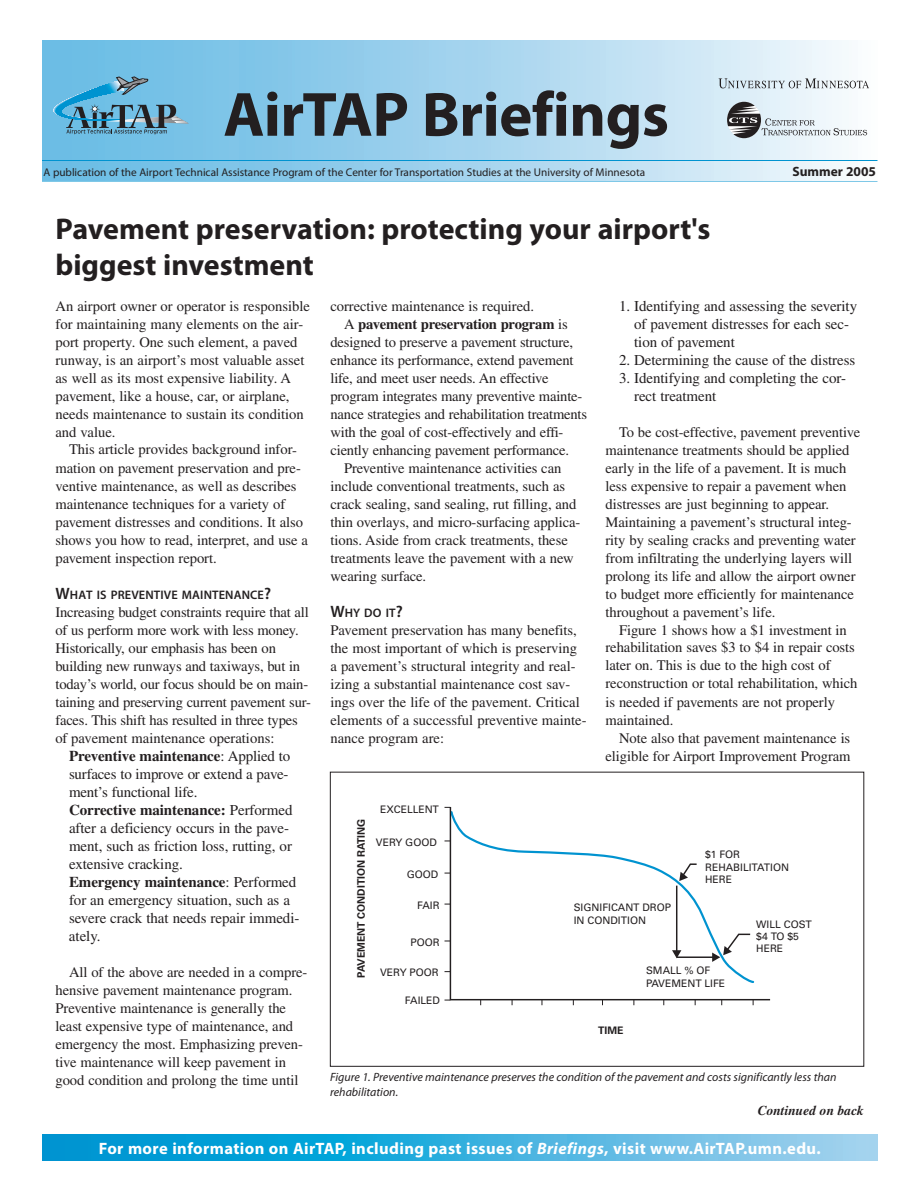
<style>
.page{position:relative;width:918px;height:1188px;background:#fff}
.page>*{position:absolute;margin:0;border:0;box-sizing:border-box;transform-origin:0 0}
.t1{font:700 63px "Myriad Pro";letter-spacing:-.01em;color:#231f20}
.t2{font:700 30px/36px "Myriad Pro";color:#231f20}
.t3{font:700 16.5px "Myriad Pro";letter-spacing:.025em;color:#fff}
.t4{font:15px/18px "Times LT Std";letter-spacing:-.005em;color:#231f20}
.t5{font:14.7px/18px "Times LT Std";letter-spacing:-.005em;color:#231f20}
.t6{font:700 14.7px "Times LT Std";letter-spacing:-.015em;color:#231f20}
.t7{font:italic 700 13.5px "Times LT Std";color:#231f20}
.t8{font:700 13.5px "Myriad Pro";color:#231f20}
.t9{font:600 12.3px "Myriad Pro";letter-spacing:.015em;color:#231f20}
.t10{font:italic 12px/15px "Myriad Pro";color:#231f20}
.t11{font:11.25px "Myriad Pro";color:#231f20}
.t12{font:10.35px/12.5px "Univers";color:#231f20}
.t13{font:700 10.35px "Univers";color:#231f20}
.s1{font-size:16.5px}
.s2{font-weight:700}
.s3{font-weight:400}
.s4{font-style:italic}
</style>
<div class="page">
<svg style="left:42px;top:180px;width:836px;height:2px;background:#93cfea"></svg>
<svg style="left:42px;top:1134px;width:836px;height:27px;background:#3bb0de"></svg>
<div style="left:42px;top:41px;width:836px;height:139px;background:linear-gradient(to right,#5eb6e2,#f1f7fc)"></div>
<svg style="left:54px;top:77px;width:135px;height:57px;background:#60a4c4"></svg>
<svg style="left:727px;top:102px;width:140px;height:36px"></svg>
<svg style="left:718px;top:78px;width:151px;height:10px"></svg>
<hr style="left:42px;top:160px;width:836px;height:1px;background:#0093d0">
<svg style="left:449px;top:806px;width:322px;height:195px"></svg>
<h1 class="t1" style="left:223px;top:79px;width:447px">AirTAP Briefings</h1>
<p class="t11" style="left:44px;top:166px;width:603px">A publication of the Airport Technical Assistance Program of the Center for Transportation Studies at the University of Minnesota</p>
<p class="t8" style="left:792px;top:164px;width:85px">Summer 2005</p>
<h2 class="t2" style="left:56px;top:211px;width:657px">Pavement preservation: protecting your airport's biggest investment</h2>
<p class="t5" style="left:55px;top:297px;width:256px">An airport owner or operator is responsible for maintaining many elements on the air&shy;port property. One such element, a paved runway, is an airport’s most valuable asset as well as its most expensive liability. A pavement, like a house, car, or airplane, needs maintenance to sustain its condition and value.</p>
<p class="t5" style="left:56px;top:441px;width:254px;text-indent:14px">This article provides background infor&shy;mation on pavement preservation and pre&shy;ventive maintenance, as well as describes maintenance techniques for a variety of pavement distresses and conditions. It also shows you how to read, interpret, and use a pavement inspection report.</p>
<p class="t9" style="left:56px;top:588px;width:217px"><span class="s1">W</span>HAT IS PREVENTIVE MAINTENANCE<span class="s1">?</span></p>
<p class="t5" style="left:55px;top:603px;width:257px">Increasing budget constraints require that all of us perform more work with less money.<br>Historically, our emphasis has been on building new runways and taxiways, but in today’s world, our focus should be on main&shy;taining and preserving current pavement sur&shy;faces. This shift has resulted in three types of pavement maintenance operations:</p>
<p class="t4" style="left:69px;top:746px;width:232px"><span class="s2">Preventive maintenance</span>: Applied to surfaces to improve or extend a pave&shy;ment’s functional life.<br><span class="s2">Corrective maintenance:</span> Performed after a deficiency occurs in the pave&shy;ment, such as friction loss, rutting, or extensive cracking.<br><span class="s2">Emergency maintenance</span>: Performed for an emergency situation, such as a severe crack that needs repair immedi&shy;ately.</p>
<p class="t5" style="left:55px;top:963px;width:253px;text-indent:14px">All of the above are needed in a compre&shy;hensive pavement maintenance program.<br>Preventive maintenance is generally the least expensive type of maintenance, and emergency the most. Emphasizing preven&shy;tive maintenance will keep pavement in good condition and prolong the time until</p>
<p class="t5" style="left:331px;top:297px;width:205px">corrective maintenance is required.</p>
<p class="t6" style="left:344px;top:315px;width:225px"><span class="s3">A</span> pavement preservation program <span class="s3">is</span></p>
<p class="t5" style="left:331px;top:333px;width:244px">designed to preserve a pavement structure,</p>
<p class="t5" style="left:331px;top:351px;width:245px">enhance its performance, extend pavement</p>
<p class="t5" style="left:331px;top:369px;width:220px">life, and meet user needs. An effective</p>
<p class="t5" style="left:331px;top:387px;width:254px">program integrates many preventive mainte-</p>
<p class="t5" style="left:331px;top:405px;width:258px">nance strategies and rehabilitation treatments</p>
<p class="t5" style="left:331px;top:423px;width:235px">with the goal of cost-effectively and effi-</p>
<p class="t5" style="left:331px;top:441px;width:240px">ciently enhancing pavement performance.</p>
<p class="t5" style="left:344px;top:459px;width:219px">Preventive maintenance activities can</p>
<p class="t5" style="left:331px;top:477px;width:236px">include conventional treatments, such as</p>
<p class="t5" style="left:331px;top:495px;width:248px">crack sealing, sand sealing, rut filling, and</p>
<p class="t5" style="left:331px;top:513px;width:252px">thin overlays, and micro-surfacing applica-</p>
<p class="t5" style="left:331px;top:531px;width:239px">tions. Aside from crack treatments, these</p>
<p class="t5" style="left:331px;top:549px;width:245px">treatments leave the pavement with a new</p>
<p class="t5" style="left:331px;top:567px;width:97px">wearing surface.</p>
<p class="t9" style="left:331px;top:606px;width:74px"><span class="s1">W</span>HY DO IT<span class="s1">?</span></p>
<p class="t5" style="left:331px;top:621px;width:258px">Pavement preservation has many benefits, the most important of which is preserving a pavement’s structural integrity and real&shy;izing a substantial maintenance cost sav&shy;ings over the life of the pavement. Critical elements of a successful preventive mainte&shy;nance program are:</p>
<p class="t4" style="left:634px;top:296px;width:225px;text-indent:-15px">1. Identifying and assessing the severity of pavement distresses for each sec&shy;tion of pavement</p>
<p class="t4" style="left:619px;top:350px;width:238px">2. Determining the cause of the distress</p>
<p class="t4" style="left:634px;top:368px;width:213px;text-indent:-15px">3. Identifying and completing the cor&shy;rect treatment</p>
<p class="t5" style="left:606px;top:423px;width:256px;text-indent:14px">To be cost-effective, pavement preventive maintenance treatments should be applied early in the life of a pavement. It is much less expensive to repair a pavement when distresses are just beginning to appear.<br>Maintaining a pavement’s structural integ&shy;rity by sealing cracks and preventing water from infiltrating the underlying layers will prolong its life and allow the airport owner to budget more efficiently for maintenance throughout a pavement’s life.</p>
<p class="t5" style="left:606px;top:621px;width:254px;text-indent:13px">Figure 1 shows how a $1 investment in rehabilitation saves $3 to $4 in repair costs later on. This is due to the high cost of reconstruction or total rehabilitation, which is needed if pavements are not properly maintained.</p>
<p class="t5" style="left:606px;top:729px;width:247px;text-align:right">Note also that pavement maintenance is eligible for Airport Improvement Program</p>
<p class="t13" style="left:355px;top:978px;width:160px;rotate:-90deg">PAVEMENT CONDITION RATING</p>
<p class="t12" style="left:380px;top:804px;width:60px">EXCELLENT</p>
<p class="t12" style="left:376px;top:837px;width:63px">VERY GOOD</p>
<p class="t12" style="left:407px;top:868px;width:33px">GOOD</p>
<p class="t12" style="left:417px;top:900px;width:24px">FAIR</p>
<p class="t12" style="left:411px;top:936px;width:31px">POOR</p>
<p class="t12" style="left:380px;top:966px;width:60px">VERY POOR</p>
<p class="t12" style="left:405px;top:994px;width:37px">FAILED</p>
<p class="t12" style="left:574px;top:902px;width:99px">SIGNIFICANT DROP<br>IN CONDITION</p>
<p class="t12" style="left:705px;top:848px;width:86px">$1 FOR<br>REHABILITATION<br>HERE</p>
<p class="t12" style="left:756px;top:918px;width:57px">WILL COST $4 TO $5<br>HERE</p>
<p class="t13" style="left:598px;top:1025px;width:27px">TIME</p>
<p class="t12" style="left:646px;top:965px;width:81px">SMALL % OF<br>PAVEMENT LIFE</p>
<p class="t10" style="left:330px;top:1070px;width:508px">Figure 1. Preventive maintenance preserves the condition of the pavement and costs significantly less than rehabilitation.</p>
<p class="t7" style="left:758px;top:1102px;width:108px">Continued on back</p>
<p class="t3" style="left:99px;top:1139px;width:724px">For more information on AirTAP, including past issues of <span class="s4">Briefings</span>, visit www.AirTAP.umn.edu.</p>
</div>
